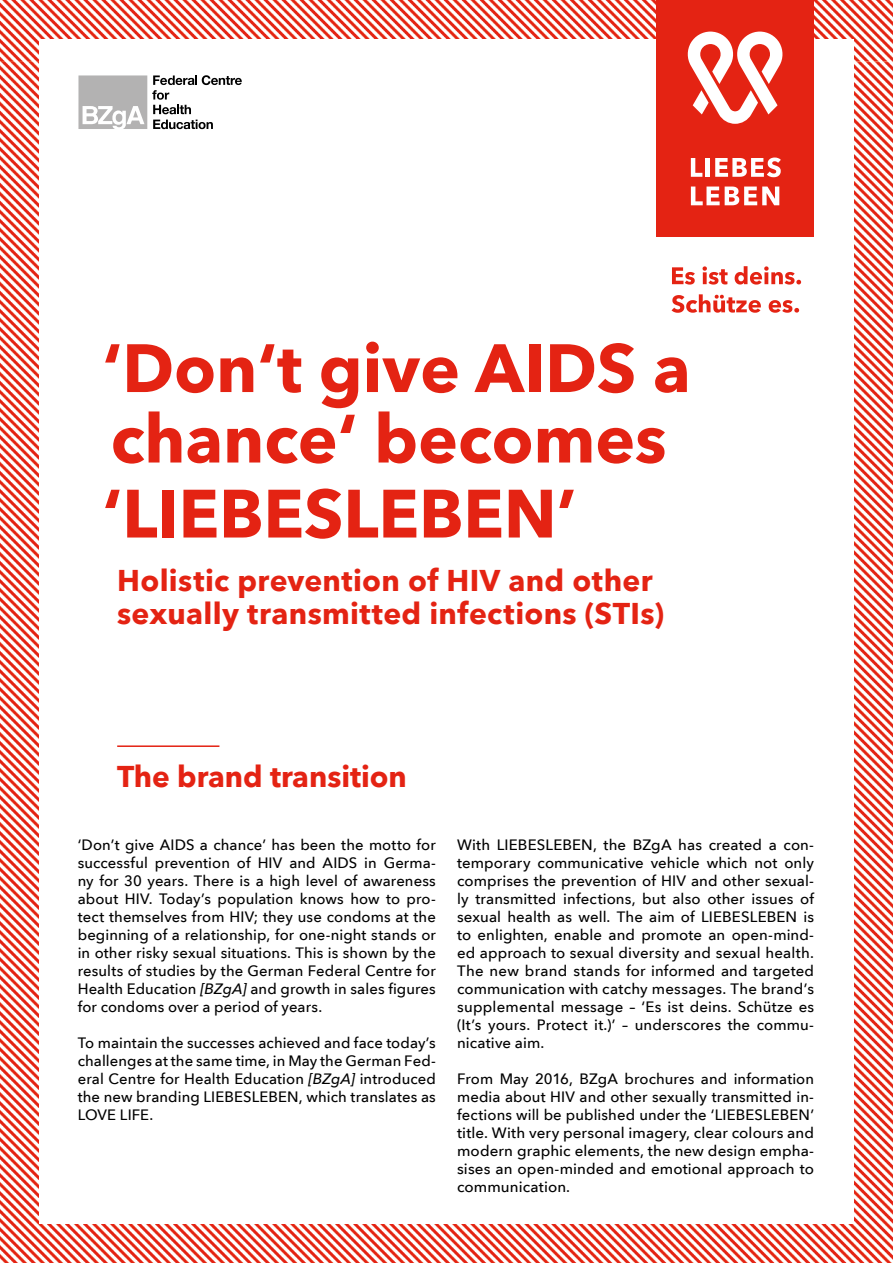
<style>
.page{position:relative;width:893px;height:1263px;background:#fff}
.page>*{position:absolute;margin:0;border:0;box-sizing:border-box;transform-origin:0 0}
.t1{font:700 67.5px/72.8px "Avenir Next LT Pro";color:#e42313}
.t2{font:700 30px/33px "Avenir Next LT Pro";letter-spacing:.01em;color:#e42313}
.t3{font:500 15px/18px "Avenir Next LT Pro";letter-spacing:.005em;color:#000;text-align:justify}
.s1{font-style:italic}
</style>
<div class="page">
<img style="left:0;top:0;width:893px;height:1263px">
<div style="left:39px;top:39px;width:814px;height:1184px;background:#fff"></div>
<div style="left:656px;top:0;width:158px;height:237px;background:#e42313"></div>
<svg style="left:691px;top:158px;width:11px;height:19px"></svg>
<hr style="left:706px;top:158px;width:4px;height:19px;background:#fff">
<svg style="left:715px;top:158px;width:66px;height:19px"></svg>
<svg style="left:691px;top:187px;width:88px;height:18px"></svg>
<svg style="left:687px;top:32px;width:96px;height:92px"></svg>
<svg style="left:672px;top:267px;width:23px;height:18px"></svg>
<svg style="left:702px;top:266px;width:26px;height:19px"></svg>
<svg style="left:735px;top:266px;width:66px;height:19px"></svg>
<svg style="left:672px;top:294px;width:89px;height:19px"></svg>
<svg style="left:769px;top:300px;width:30px;height:13px"></svg>
<div style="left:78px;top:75px;width:69px;height:54px;background:#b3b2b2"></div>
<svg style="left:83px;top:106px;width:61px;height:23px"></svg>
<hr style="left:117px;top:745px;width:102px;height:2px;background:#e42313">
<svg style="left:153px;top:120px;width:60px;height:9px"></svg>
<svg style="left:152px;top:75px;width:90px;height:39px"></svg>
<h1 class="t1" style="left:102px;top:332px;width:590px">‘Don‘t give AIDS a chance‘ becomes ‘LIEBESLEBEN’</h1>
<h2 class="t2" style="left:117px;top:564px;width:548px">Holistic prevention of HIV and other sexually transmitted infections (STIs)</h2>
<h3 class="t2" style="left:117px;top:760px;width:291px">The brand transition</h3>
<p class="t3" style="left:78px;top:835px;width:360px">‘Don’t give AIDS a chance’ has been the motto for successful prevention of HIV and AIDS in Germa&shy;ny for 30 years. There is a high level of awareness about HIV. Today’s population knows how to pro&shy;tect themselves from HIV; they use condoms at the beginning of a relationship, for one-night stands or in other risky sexual situations. This is shown by the results of studies by the German Federal Centre for Health Education <span class="s1">[BZgA]</span> and growth in sales figures for condoms over a period of years.</p>
<p class="t3" style="left:78px;top:1033px;width:360px">To maintain the successes achieved and face today’s challenges at the same time, in May the German Fed&shy;eral Centre for Health Education <span class="s1">[BZgA]</span> introduced the new branding LIEBESLEBEN, which translates as LOVE LIFE.</p>
<p class="t3" style="left:457px;top:835px;width:358px">With LIEBESLEBEN, the BZgA has created a con&shy;temporary communicative vehicle which not only comprises the prevention of HIV and other sexual&shy;ly transmitted infections, but also other issues of sexual health as well. The aim of LIEBESLEBEN is to enlighten, enable and promote an open-mind&shy;ed approach to sexual diversity and sexual health.<br>The new brand stands for informed and targeted communication with catchy messages. The brand’s supplemental message – ‘Es ist deins. Schütze es (It’s yours. Protect it.)’ – underscores the commu&shy;nicative aim.</p>
<p class="t3" style="left:457px;top:1069px;width:358px">From May 2016, BZgA brochures and information media about HIV and other sexually transmitted in&shy;fections will be published under the ‘LIEBESLEBEN’ title. With very personal imagery, clear colours and modern graphic elements, the new design empha&shy;sises an open-minded and emotional approach to communication.</p>
</div>
